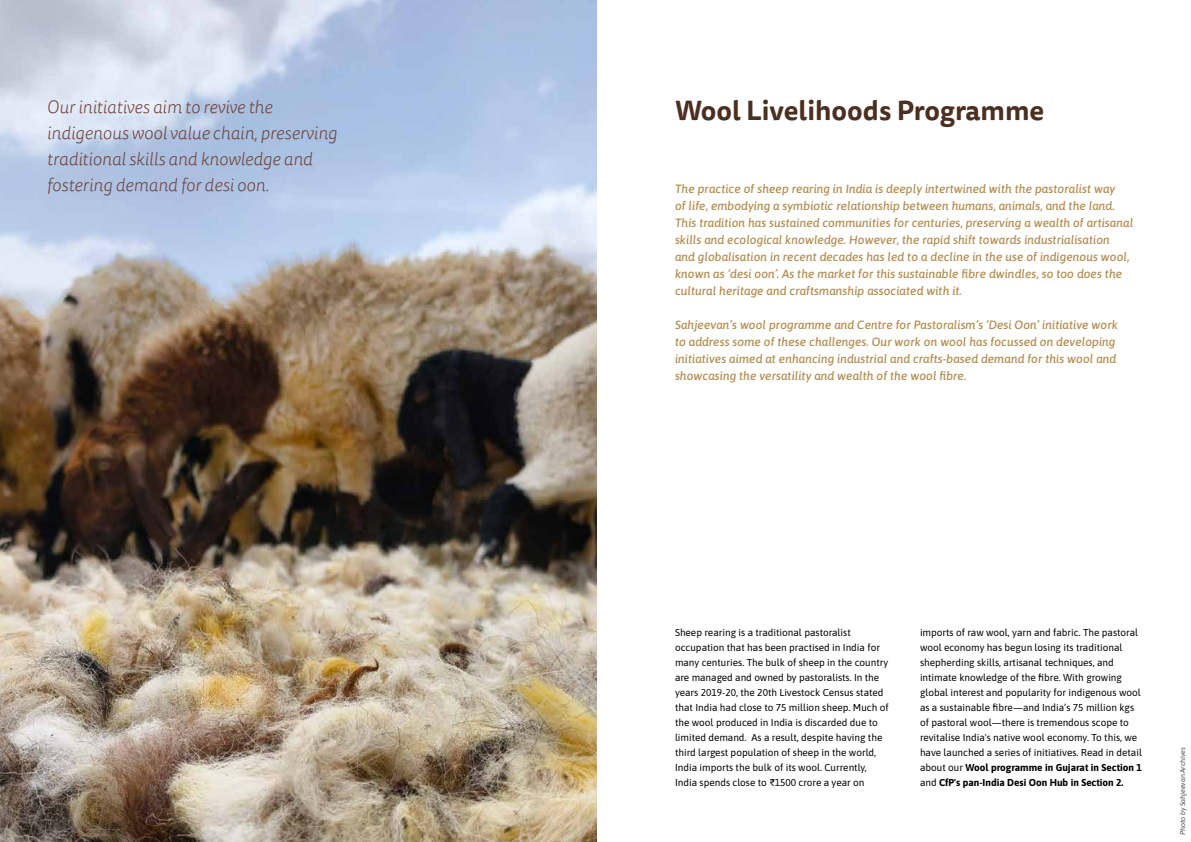
<style>
.page{position:relative;width:1191px;height:842px;background:#fff}
.page>*{position:absolute;margin:0;border:0;box-sizing:border-box;transform-origin:0 0}
.t1{font:700 27px "Tisa Sans Pro";color:#4b3021}
.t2{font:italic 300 18px/26px "Tisa Sans Pro";color:#704038}
.t3{font:italic 500 12px/17px "Asap";color:#b28c50}
.t4{font:10px/15px "Asap";color:#000}
.t5{font:italic 7px "Asap";color:#4b4d50}
</style>
<div class="page">
<img style="left:0;top:0;width:596px;height:842px">
<h2 class="t2" style="left:47px;top:95px;width:292px">Our initiatives aim to revive the indigenous wool value chain, preserving traditional skills and knowledge and fostering demand for desi oon.</h2>
<h1 class="t1" style="left:675px;top:90px;width:371px">Wool Livelihoods Programme</h1>
<p class="t3" style="left:675px;top:180px;width:460px">The practice of sheep rearing in India is deeply intertwined with the pastoralist way<br>of life, embodying a symbiotic relationship between humans, animals, and the land.<br>This tradition has sustained communities for centuries, preserving a wealth of artisanal skills and ecological knowledge. However, the rapid shift towards industrialisation<br>and globalisation in recent decades has led to a decline in the use of indigenous wool, known as ‘desi oon’. As the market for this sustainable fibre dwindles, so too does the cultural heritage and craftsmanship associated with it.</p>
<p class="t3" style="left:675px;top:316px;width:444px">Sahjeevan’s wool programme and Centre for Pastoralism’s ‘Desi Oon’ initiative work to address some of these challenges. Our work on wool has focussed on developing initiatives aimed at enhancing industrial and crafts-based demand for this wool and showcasing the versatility and wealth of the wool fibre.</p>
<p class="t4" style="left:675px;top:624px;width:215px">Sheep rearing is a traditional pastoralist occupation that has been practised in India for many centuries. The bulk of sheep in the country are managed and owned by pastoralists. In the years 2019-20, the 20th Livestock Census stated that India had close to 75 million sheep. Much of the wool produced in India is discarded due to limited demand. As a result, despite having the third largest population of sheep in the world, India imports the bulk of its wool. Currently, India spends close to ₹1500 crore a year on</p>
<p class="t4" style="left:920px;top:624px;width:223px">imports of raw wool, yarn and fabric. The pastoral wool economy has begun losing its traditional shepherding skills, artisanal techniques, and intimate knowledge of the fibre. With growing global interest and popularity for indigenous wool as a sustainable fibre—and India’s 75 million kgs of pastoral wool—there is tremendous scope to revitalise India's native wool economy. To this, we have launched a series of initiatives. Read in detail about our Wool programme in Gujarat in Section 1 and CfP's pan-India Desi Oon Hub in Section 2.</p>
<p class="t5" style="left:1177px;top:835px;width:90px;rotate:-90deg">Photo by Sahjeevan Archives</p>
</div>
